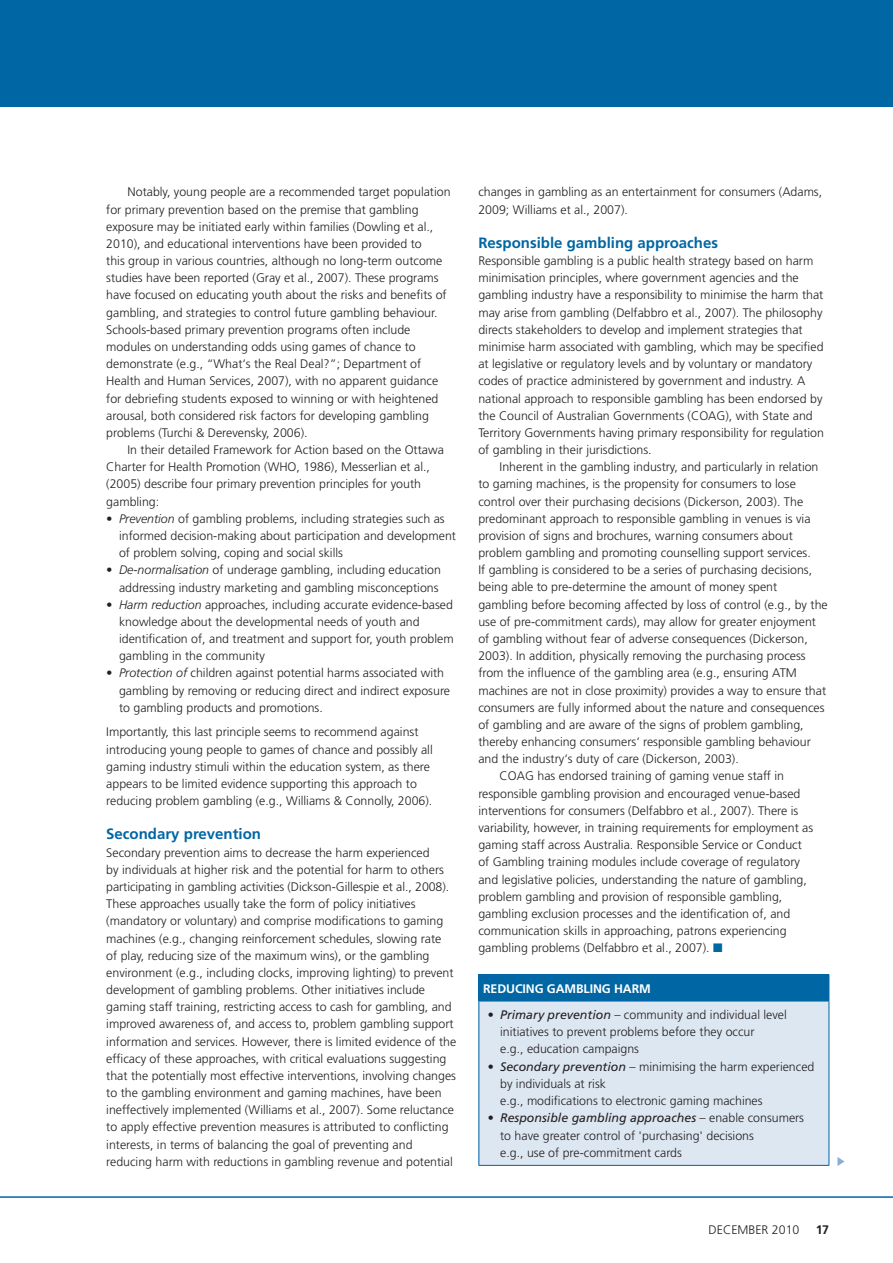
<style>
.page{position:relative;width:893px;height:1263px;background:#fff}
.page>*{position:absolute;margin:0;border:0;box-sizing:border-box;transform-origin:0 0}
.t1{font:700 15px "Frutiger";color:#0066a4}
.t2{font:300 12.3px/17.2px "Frutiger";color:#231f20}
.t3{font:700 12.3px "Frutiger";letter-spacing:-.01em;color:#fff}
.t4{font:700 12.3px "Frutiger";color:#231f20}
.s1{font-style:italic}
.s2{color:#0066a4}
.s3{font-weight:400;font-style:italic}
</style>
<div class="page">
<div style="left:0;top:0;width:893px;height:106px;background:#0066a4"></div>
<hr style="left:0;top:1196px;width:893px;height:2px;background:#0066a4">
<svg style="left:837px;top:1157px;width:7px;height:9px"></svg>
<div style="left:479px;top:975px;width:350px;height:26px;background:#0066a4"></div>
<div style="left:479px;top:1001px;width:350px;height:164px;background:#dde7f2"></div>
<hr style="left:478px;top:974px;width:351px;height:1px;background:#0066a4">
<svg style="left:478px;top:975px;width:1px;height:26px"></svg>
<svg style="left:829px;top:975px;width:1px;height:26px"></svg>
<hr style="left:478px;top:1001px;width:351px;height:1px;background:#0066a4">
<hr style="left:478px;top:1001px;width:1px;height:164px;background:#0066a4">
<hr style="left:829px;top:1001px;width:1px;height:164px;background:#0066a4">
<hr style="left:478px;top:1165px;width:351px;height:1px;background:#0066a4">
<p class="t2" style="left:106px;top:184px;width:346px;text-indent:21px">Notably, young people are a recommended target population for primary prevention based on the premise that gambling exposure may be initiated early within families (Dowling et al., 2010), and educational interventions have been provided to<br>this group in various countries, although no long-term outcome studies have been reported (Gray et al., 2007). These programs have focused on educating youth about the risks and benefits of gambling, and strategies to control future gambling behaviour.<br>Schools-based primary prevention programs often include modules on understanding odds using games of chance to demonstrate (e.g., “What‘s the Real Deal?”; Department of Health and Human Services, 2007), with no apparent guidance for debriefing students exposed to winning or with heightened arousal, both considered risk factors for developing gambling problems (Turchi &amp; Derevensky, 2006).</p>
<p class="t2" style="left:106px;top:441px;width:339px;text-indent:21px">In their detailed Framework for Action based on the Ottawa Charter for Health Promotion (WHO, 1986), Messerlian et al., (2005) describe four primary prevention principles for youth gambling:</p>
<p class="t2" style="left:119px;top:510px;width:338px;text-indent:-13px"><span class="s1">• Prevention</span> of gambling problems, including strategies such as informed decision-making about participation and development of problem solving, coping and social skills</p>
<p class="t2" style="left:106px;top:562px;width:336px;text-align:right"><span class="s1">• De-normalisation</span> of underage gambling, including education addressing industry marketing and gambling misconceptions</p>
<p class="t2" style="left:119px;top:596px;width:336px;text-indent:-13px"><span class="s1">• Harm reduction</span> approaches, including accurate evidence-based knowledge about the developmental needs of youth and identification of, and treatment and support for, youth problem gambling in the community</p>
<p class="t2" style="left:119px;top:665px;width:332px;text-indent:-13px"><span class="s1">• Protection of</span> children against potential harms associated with gambling by removing or reducing direct and indirect exposure to gambling products and promotions.</p>
<p class="t2" style="left:106px;top:724px;width:328px">Importantly, this last principle seems to recommend against introducing young people to games of chance and possibly all gaming industry stimuli within the education system, as there appears to be limited evidence supporting this approach to reducing problem gambling (e.g., Williams &amp; Connolly, 2006).</p>
<p class="t1" style="left:106px;top:825px;width:156px">Secondary prevention</p>
<p class="t2" style="left:106px;top:844px;width:351px">Secondary prevention aims to decrease the harm experienced<br>by individuals at higher risk and the potential for harm to others participating in gambling activities (Dickson-Gillespie et al., 2008).<br>These approaches usually take the form of policy initiatives (mandatory or voluntary) and comprise modifications to gaming machines (e.g., changing reinforcement schedules, slowing rate<br>of play, reducing size of the maximum wins), or the gambling environment (e.g., including clocks, improving lighting) to prevent development of gambling problems. Other initiatives include gaming staff training, restricting access to cash for gambling, and improved awareness of, and access to, problem gambling support information and services. However, there is limited evidence of the efficacy of these approaches, with critical evaluations suggesting that the potentially most effective interventions, involving changes to the gambling environment and gaming machines, have been ineffectively implemented (Williams et al., 2007). Some reluctance to apply effective prevention measures is attributed to conflicting interests, in terms of balancing the goal of preventing and reducing harm with reductions in gambling revenue and potential</p>
<p class="t2" style="left:478px;top:184px;width:345px">changes in gambling as an entertainment for consumers (Adams,<br>2009; Williams et al., 2007).</p>
<p class="t1" style="left:478px;top:234px;width:241px">Responsible gambling approaches</p>
<p class="t2" style="left:478px;top:252px;width:347px">Responsible gambling is a public health strategy based on harm minimisation principles, where government agencies and the gambling industry have a responsibility to minimise the harm that may arise from gambling (Delfabbro et al., 2007). The philosophy directs stakeholders to develop and implement strategies that minimise harm associated with gambling, which may be specified at legislative or regulatory levels and by voluntary or mandatory codes of practice administered by government and industry. A national approach to responsible gambling has been endorsed by the Council of Australian Governments (COAG), with State and Territory Governments having primary responsibility for regulation of gambling in their jurisdictions.</p>
<p class="t2" style="left:500px;top:458px;width:320px">Inherent in the gambling industry, and particularly in relation</p>
<p class="t2" style="left:478px;top:476px;width:319px">to gaming machines, is the propensity for consumers to lose</p>
<p class="t2" style="left:478px;top:493px;width:326px">control over their purchasing decisions (Dickerson, 2003). The</p>
<p class="t2" style="left:478px;top:510px;width:334px">predominant approach to responsible gambling in venues is via</p>
<p class="t2" style="left:478px;top:527px;width:316px">provision of signs and brochures, warning consumers about</p>
<p class="t2" style="left:478px;top:544px;width:334px">problem gambling and promoting counselling support services.</p>
<p class="t2" style="left:478px;top:562px;width:335px">If gambling is considered to be a series of purchasing decisions,</p>
<p class="t2" style="left:478px;top:579px;width:300px">being able to pre-determine the amount of money spent</p>
<p class="t2" style="left:478px;top:596px;width:351px">gambling before becoming affected by loss of control (e.g., by the</p>
<p class="t2" style="left:478px;top:613px;width:339px">use of pre-commitment cards), may allow for greater enjoyment</p>
<p class="t2" style="left:478px;top:630px;width:331px">of gambling without fear of adverse consequences (Dickerson,</p>
<p class="t2" style="left:478px;top:647px;width:329px">2003). In addition, physically removing the purchasing process</p>
<p class="t2" style="left:478px;top:665px;width:320px">from the influence of the gambling area (e.g., ensuring ATM</p>
<p class="t2" style="left:478px;top:682px;width:349px">machines are not in close proximity) provides a way to ensure that</p>
<p class="t2" style="left:478px;top:699px;width:348px">consumers are fully informed about the nature and consequences</p>
<p class="t2" style="left:478px;top:716px;width:327px">of gambling and are aware of the signs of problem gambling,</p>
<p class="t2" style="left:478px;top:733px;width:334px">thereby enhancing consumers‘ responsible gambling behaviour</p>
<p class="t2" style="left:478px;top:750px;width:262px">and the industry‘s duty of care (Dickerson, 2003).</p>
<p class="t2" style="left:500px;top:768px;width:286px">COAG has endorsed training of gaming venue staff in</p>
<p class="t2" style="left:478px;top:785px;width:324px">responsible gambling provision and encouraged venue-based</p>
<p class="t2" style="left:478px;top:802px;width:321px">interventions for consumers (Delfabbro et al., 2007). There is</p>
<p class="t2" style="left:478px;top:819px;width:336px">variability, however, in training requirements for employment as</p>
<p class="t2" style="left:478px;top:836px;width:325px">gaming staff across Australia. Responsible Service or Conduct</p>
<p class="t2" style="left:478px;top:854px;width:323px">of Gambling training modules include coverage of regulatory</p>
<p class="t2" style="left:478px;top:871px;width:330px">and legislative policies, understanding the nature of gambling,</p>
<p class="t2" style="left:478px;top:888px;width:305px">problem gambling and provision of responsible gambling,</p>
<p class="t2" style="left:478px;top:905px;width:313px">gambling exclusion processes and the identification of, and</p>
<p class="t2" style="left:478px;top:922px;width:310px">communication skills in approaching, patrons experiencing</p>
<p class="t2" style="left:478px;top:940px;width:246px">gambling problems (Delfabbro et al., 2007). <span class="s2">■</span></p>
<p class="t3" style="left:483px;top:981px;width:169px">REDUCING GAMBLING HARM</p>
<p class="t2" style="left:500px;top:1006px;width:288px;text-indent:-13px"><span class="s3">• Primary prevention</span> – community and individual level initiatives to prevent problems before they occur<br>e.g., education campaigns</p>
<p class="t2" style="left:500px;top:1058px;width:316px;text-indent:-13px"><span class="s3">• Secondary prevention</span> – minimising the harm experienced by individuals at risk<br>e.g., modifications to electronic gaming machines</p>
<p class="t2" style="left:500px;top:1110px;width:305px;text-indent:-13px"><span class="s3">• Responsible gambling approaches</span> – enable consumers to have greater control of 'purchasing' decisions<br>e.g., use of pre-commitment cards</p>
<p class="t2" style="left:709px;top:1221px;width:92px">DECEMBER 2010</p>
<p class="t4" style="left:816px;top:1223px;width:15px">17</p>
</div>
